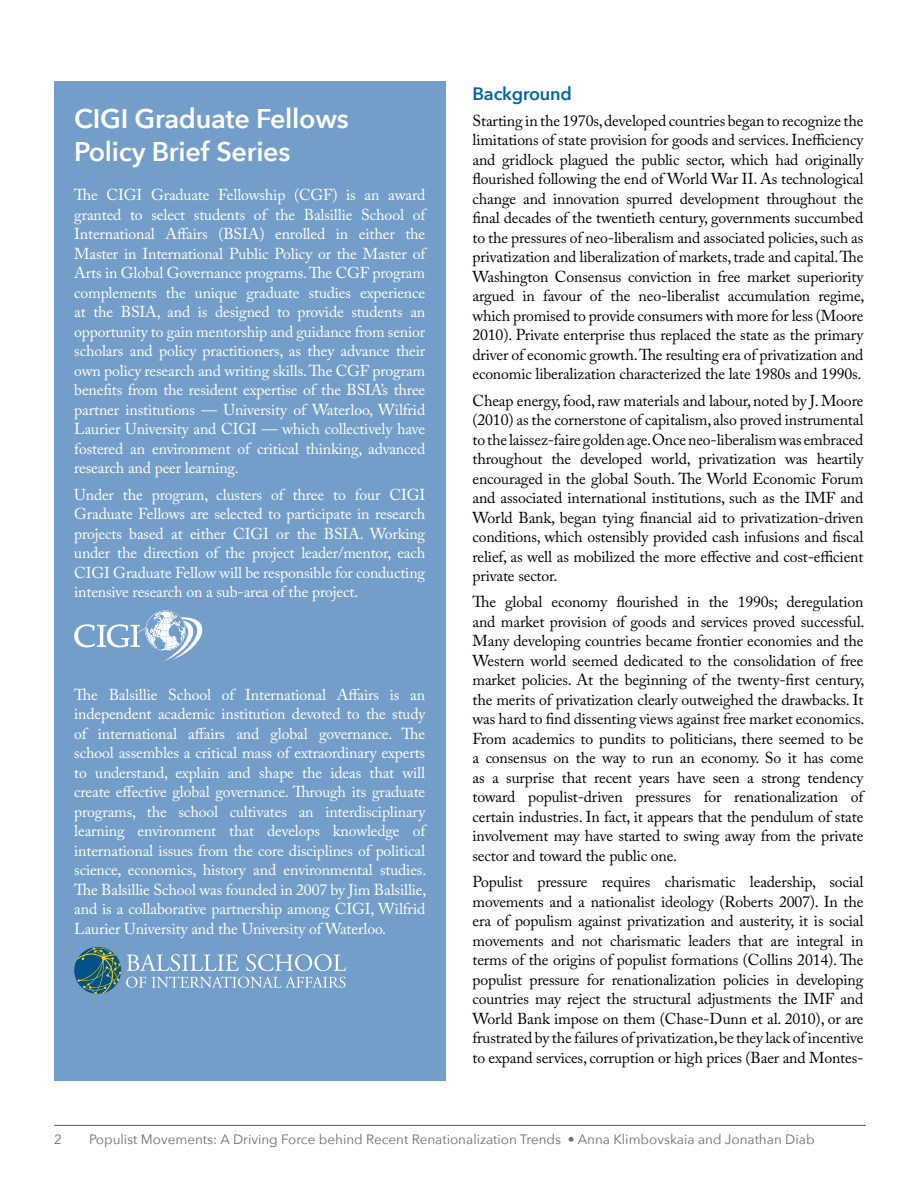
<style>
.page{position:relative;width:918px;height:1188px;background:#fff}
.page>*{position:absolute;margin:0;border:0;box-sizing:border-box;transform-origin:0 0}
.t1{font:600 27px/32.4px "Avenir Next";letter-spacing:-.01em;color:#fff}
.t2{font:600 18px "Avenir Next";letter-spacing:-.01em;color:#0065a4}
.t3{font:15.75px/19.5px "Adobe Caslon Pro";letter-spacing:-.01em;color:#000;text-align:justify}
.t4{font:15.75px/19.5px "Adobe Caslon Pro";letter-spacing:-.01em;color:#fff;text-align:justify}
.t5{font:13.5px "Avenir Next";color:#6d6e71}
</style>
<div class="page">
<hr style="left:54px;top:1125px;width:812px;height:1px;background:#58595b">
<div style="left:54px;top:81px;width:392px;height:1000px;background:#739eca"></div>
<svg style="left:74px;top:611px;width:129px;height:51px"></svg>
<svg style="left:76px;top:947px;width:270px;height:47px"></svg>
<h1 class="t1" style="left:74px;top:102px;width:276px">CIGI Graduate Fellows<br>Policy Brief Series</h1>
<p class="t4" style="left:74px;top:185px;width:353px">The CIGI Graduate Fellowship (CGF) is an award granted to select students of the Balsillie School of International Affairs (BSIA) enrolled in either the Master in International Public Policy or the Master of Arts in Global Governance programs. The CGF program complements the unique graduate studies experience at the BSIA, and is designed to provide students an opportunity to gain mentorship and guidance from senior scholars and policy practitioners, as they advance their own policy research and writing skills. The CGF program benefits from the resident expertise of the BSIA’s three partner institutions — University of Waterloo, Wilfrid Laurier University and CIGI — which collectively have fostered an environment of critical thinking, advanced research and peer learning.</p>
<p class="t4" style="left:74px;top:484px;width:353px">Under the program, clusters of three to four CIGI Graduate Fellows are selected to participate in research projects based at either CIGI or the BSIA. Working under the direction of the project leader/mentor, each CIGI Graduate Fellow will be responsible for conducting intensive research on a sub-area of the project.</p>
<p class="t4" style="left:74px;top:684px;width:354px">The Balsillie School of International Affairs is an independent academic institution devoted to the study of international affairs and global governance. The school assembles a critical mass of extraordinary experts to understand, explain and shape the ideas that will create effective global governance. Through its graduate programs, the school cultivates an interdisciplinary learning environment that develops knowledge of international issues from the core disciplines of political science, economics, history and environmental studies.<br>The Balsillie School was founded in 2007 by Jim Balsillie, and is a collaborative partnership among CIGI, Wilfrid Laurier University and the University of Waterloo.</p>
<p class="t2" style="left:472px;top:78px;width:101px">Background</p>
<p class="t3" style="left:472px;top:111px;width:394px">Starting in the 1970s, developed countries began to recognize the limitations of state provision for goods and services. Inefficiency and gridlock plagued the public sector, which had originally flourished following the end of World War II. As technological change and innovation spurred development throughout the final decades of the twentieth century, governments succumbed to the pressures of neo-liberalism and associated policies, such as privatization and liberalization of markets, trade and capital. The Washington Consensus conviction in free market superiority argued in favour of the neo-liberalist accumulation regime, which promised to provide consumers with more for less (Moore 2010). Private enterprise thus replaced the state as the primary driver of economic growth. The resulting era of privatization and economic liberalization characterized the late 1980s and 1990s.</p>
<p class="t3" style="left:472px;top:390px;width:392px">Cheap energy, food, raw materials and labour, noted by J. Moore (2010) as the cornerstone of capitalism, also proved instrumental to the laissez-faire golden age. Once neo-liberalism was embraced throughout the developed world, privatization was heartily encouraged in the global South. The World Economic Forum and associated international institutions, such as the IMF and World Bank, began tying financial aid to privatization-driven conditions, which ostensibly provided cash infusions and fiscal relief, as well as mobilized the more effective and cost-efficient private sector.</p>
<p class="t3" style="left:472px;top:592px;width:394px">The global economy flourished in the 1990s; deregulation and market provision of goods and services proved successful.<br>Many developing countries became frontier economies and the Western world seemed dedicated to the consolidation of free market policies. At the beginning of the twenty-first century, the merits of privatization clearly outweighed the drawbacks. It was hard to find dissenting views against free market economics.<br>From academics to pundits to politicians, there seemed to be a consensus on the way to run an economy. So it has come as a surprise that recent years have seen a strong tendency toward populist-driven pressures for renationalization of certain industries. In fact, it appears that the pendulum of state involvement may have started to swing away from the private sector and toward the public one.</p>
<p class="t3" style="left:472px;top:872px;width:392px">Populist pressure requires charismatic leadership, social movements and a nationalist ideology (Roberts 2007). In the era of populism against privatization and austerity, it is social movements and not charismatic leaders that are integral in terms of the origins of populist formations (Collins 2014). The populist pressure for renationalization policies in developing countries may reject the structural adjustments the IMF and World Bank impose on them (Chase-Dunn et al. 2010), or are frustrated by the failures of privatization, be they lack of incentive to expand services, corruption or high prices (Baer and Montes-</p>
<p class="t5" style="left:54px;top:1128px;width:9px">2</p>
<p class="t5" style="left:89px;top:1128px;width:727px">Populist Movements: A Driving Force behind Recent Renationalization Trends • Anna Klimbovskaia and Jonathan Diab</p>
</div>
